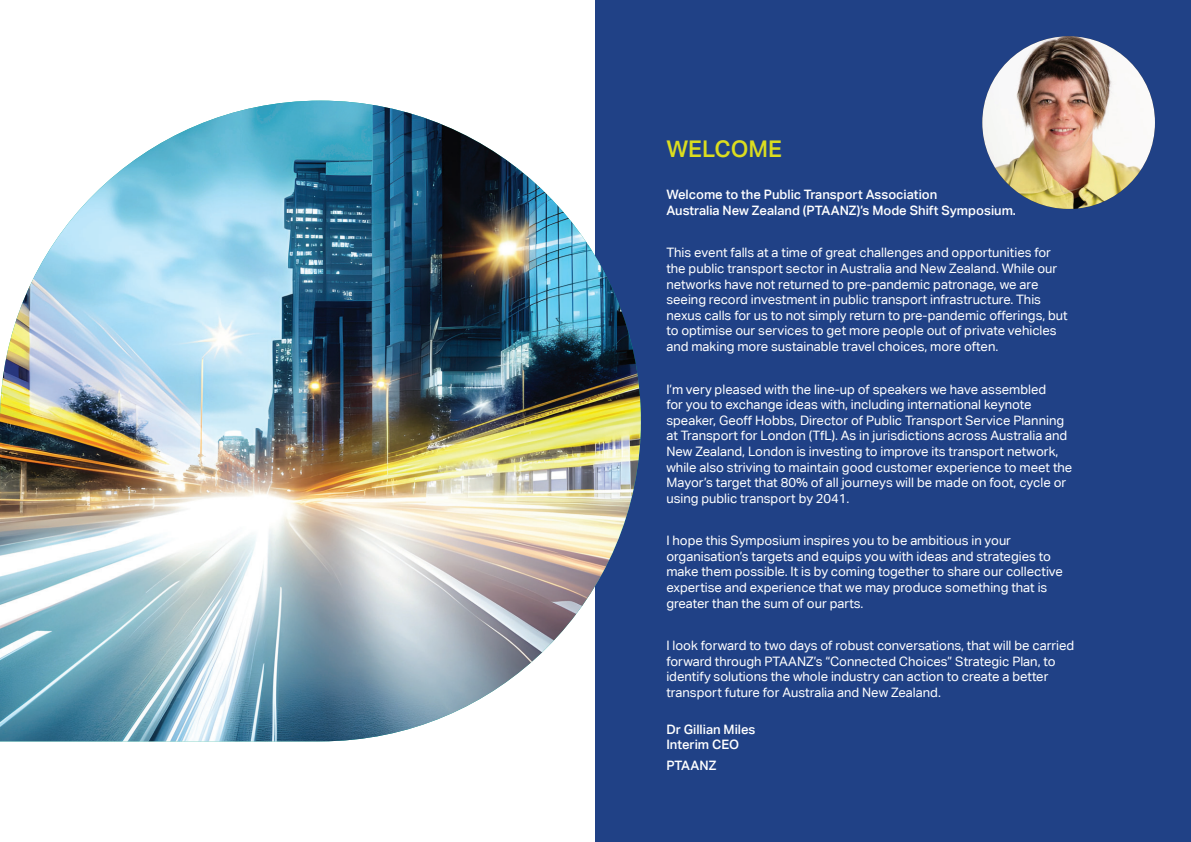
<style>
.page{position:relative;width:1191px;height:842px;background:#fff}
.page>*{position:absolute;margin:0;border:0;box-sizing:border-box;transform-origin:0 0}
.t1{font:500 23px "Aktiv Grotesk";color:#dbdd1f}
.t2{font:13px/15.6px "Aktiv Grotesk";color:#fff}
.t3{font:500 13px/15.6px "Aktiv Grotesk";color:#fff}
</style>
<div class="page">
<div style="left:595px;top:0;width:596px;height:842px;background:#204186"></div>
<img style="left:0;top:101px;width:641px;height:640px">
<img style="left:982px;top:36px;width:173px;height:173px;border-radius:86px">
<h1 class="t1" style="left:666px;top:135px;width:117px">WELCOME</h1>
<p class="t3" style="left:666px;top:187px;width:351px">Welcome to the Public Transport Association<br>Australia New Zealand (PTAANZ)’s Mode Shift Symposium.</p>
<p class="t2" style="left:666px;top:245px;width:403px">This event falls at a time of great challenges and opportunities for the public transport sector in Australia and New Zealand. While our networks have not returned to pre-pandemic patronage, we are seeing record investment in public transport infrastructure. This nexus calls for us to not simply return to pre-pandemic offerings, but to optimise our services to get more people out of private vehicles and making more sustainable travel choices, more often.</p>
<p class="t2" style="left:666px;top:381px;width:407px">I’m very pleased with the line-up of speakers we have assembled<br>for you to exchange ideas with, including international keynote speaker, Geoff Hobbs, Director of Public Transport Service Planning at Transport for London (TfL). As in jurisdictions across Australia and New Zealand, London is investing to improve its transport network, while also striving to maintain good customer experience to meet the Mayor’s target that 80% of all journeys will be made on foot, cycle or using public transport by 2041.</p>
<p class="t2" style="left:666px;top:533px;width:398px">I hope this Symposium inspires you to be ambitious in your organisation’s targets and equips you with ideas and strategies to make them possible. It is by coming together to share our collective expertise and experience that we may produce something that is greater than the sum of our parts.</p>
<p class="t2" style="left:666px;top:638px;width:409px">I look forward to two days of robust conversations, that will be carried forward through PTAANZ’s “Connected Choices” Strategic Plan, to identify solutions the whole industry can action to create a better transport future for Australia and New Zealand.</p>
<p class="t3" style="left:666px;top:721px;width:91px;line-height:15.3px">Dr Gillian Miles<br>Interim CEO</p>
<p class="t3" style="left:666px;top:757px;width:51px">PTAANZ</p>
</div>
